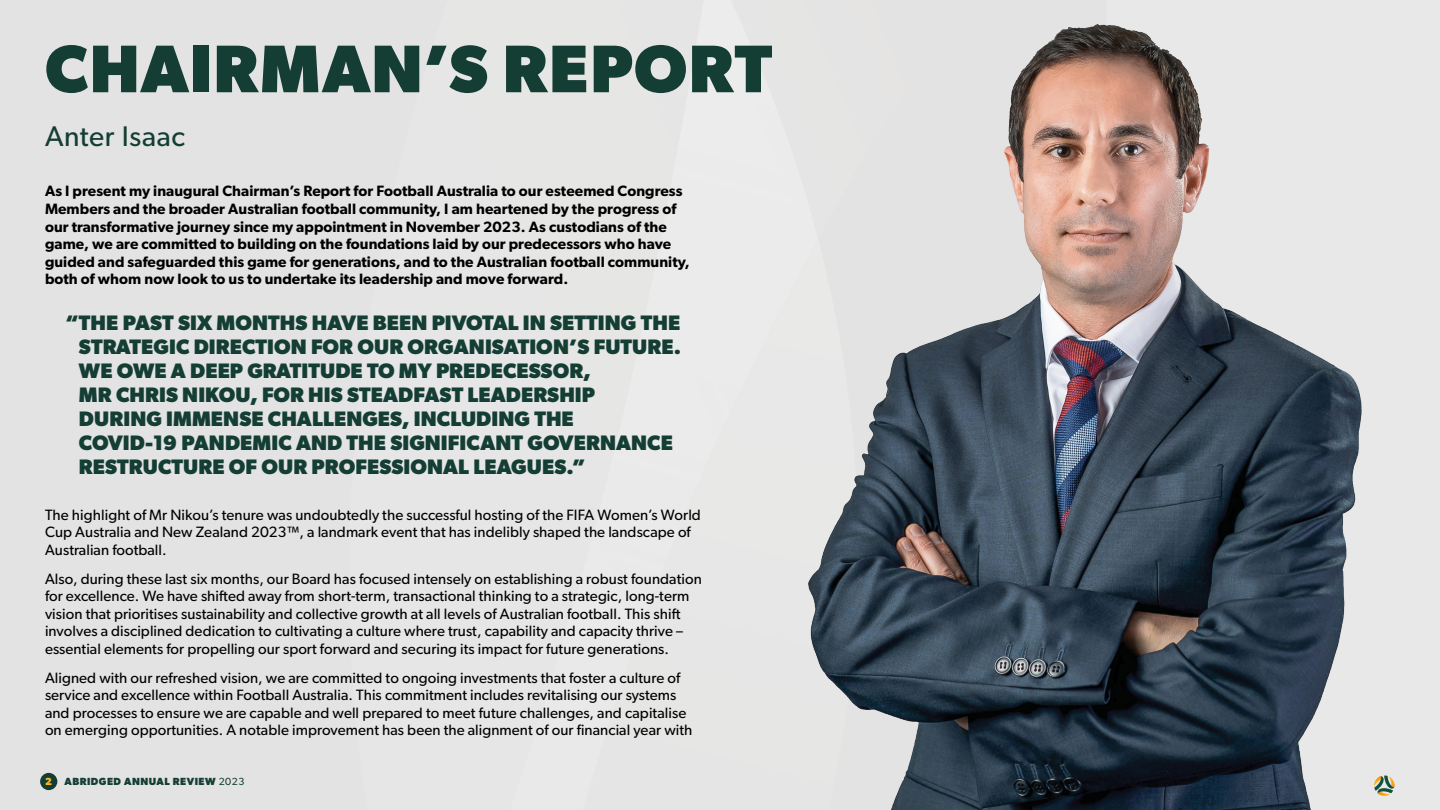
<style>
.page{position:relative;width:1440px;height:810px;background:#e6e6e5}
.page>*{position:absolute;margin:0;border:0;box-sizing:border-box;transform-origin:0 0}
.t1{font:700 67.5px "Gibson";letter-spacing:.025em;color:#143e34}
.t2{font:28.5px "Gibson";letter-spacing:.02em;color:#143e34}
.t3{font:700 21px/24px "Gibson";letter-spacing:.005em;color:#143e34}
.t4{font:15px/17.5px "Gibson";letter-spacing:.005em;color:#000}
.t5{font:600 15px/17.5px "Gibson";letter-spacing:.005em;color:#000}
.t6{font:700 10.35px "Gibson";letter-spacing:.05em;color:#143e34}
.s1{color:#ffb81c}
.s2{font-weight:400}
</style>
<div class="page">
<div style="left:40px;top:773px;width:17px;height:17px;background:#143e34;border-radius:50%"></div>
<img style="left:808px;top:24px;width:580px;height:786px">
<svg style="left:1374px;top:776px;width:21px;height:20px"></svg>
<h1 class="t1" style="left:45px;top:29px;width:729px">CHAIRMAN’S REPORT</h1>
<h2 class="t2" style="left:45px;top:119px;width:141px">Anter Isaac</h2>
<p class="t5" style="left:45px;top:182px;width:646px">As I present my inaugural Chairman’s Report for Football Australia to our esteemed Congress Members and the broader Australian football community, I am heartened by the progress of our transformative journey since my appointment in November 2023. As custodians of the game, we are committed to building on the foundations laid by our predecessors who have guided and safeguarded this game for generations, and to the Australian football community, both of whom now look to us to undertake its leadership and move forward.</p>
<p class="t3" style="left:79px;top:311px;width:604px;text-indent:-14px">“THE PAST SIX MONTHS HAVE BEEN PIVOTAL IN SETTING THE STRATEGIC DIRECTION FOR OUR ORGANISATION’S FUTURE.<br>WE OWE A DEEP GRATITUDE TO MY PREDECESSOR,<br>MR CHRIS NIKOU, FOR HIS STEADFAST LEADERSHIP DURING IMMENSE CHALLENGES, INCLUDING THE<br>COVID-19 PANDEMIC AND THE SIGNIFICANT GOVERNANCE RESTRUCTURE OF OUR PROFESSIONAL LEAGUES.”</p>
<p class="t4" style="left:45px;top:506px;width:657px">The highlight of Mr Nikou’s tenure was undoubtedly the successful hosting of the FIFA Women’s World<br>Cup Australia and New Zealand 2023™, a landmark event that has indelibly shaped the landscape of<br>Australian football.</p>
<p class="t4" style="left:45px;top:569px;width:658px">Also, during these last six months, our Board has focused intensely on establishing a robust foundation for excellence. We have shifted away from short-term, transactional thinking to a strategic, long-term vision that prioritises sustainability and collective growth at all levels of Australian football. This shift involves a disciplined dedication to cultivating a culture where trust, capability and capacity thrive – essential elements for propelling our sport forward and securing its impact for future generations.</p>
<p class="t4" style="left:45px;top:668px;width:649px">Aligned with our refreshed vision, we are committed to ongoing investments that foster a culture of service and excellence within Football Australia. This commitment includes revitalising our systems and processes to ensure we are capable and well prepared to meet future challenges, and capitalise on emerging opportunities. A notable improvement has been the alignment of our financial year with</p>
<p class="t6" style="left:45px;top:775px;width:201px"><span class="s1">2</span> ABRIDGED ANNUAL REVIEW <span class="s2">2023</span></p>
</div>
